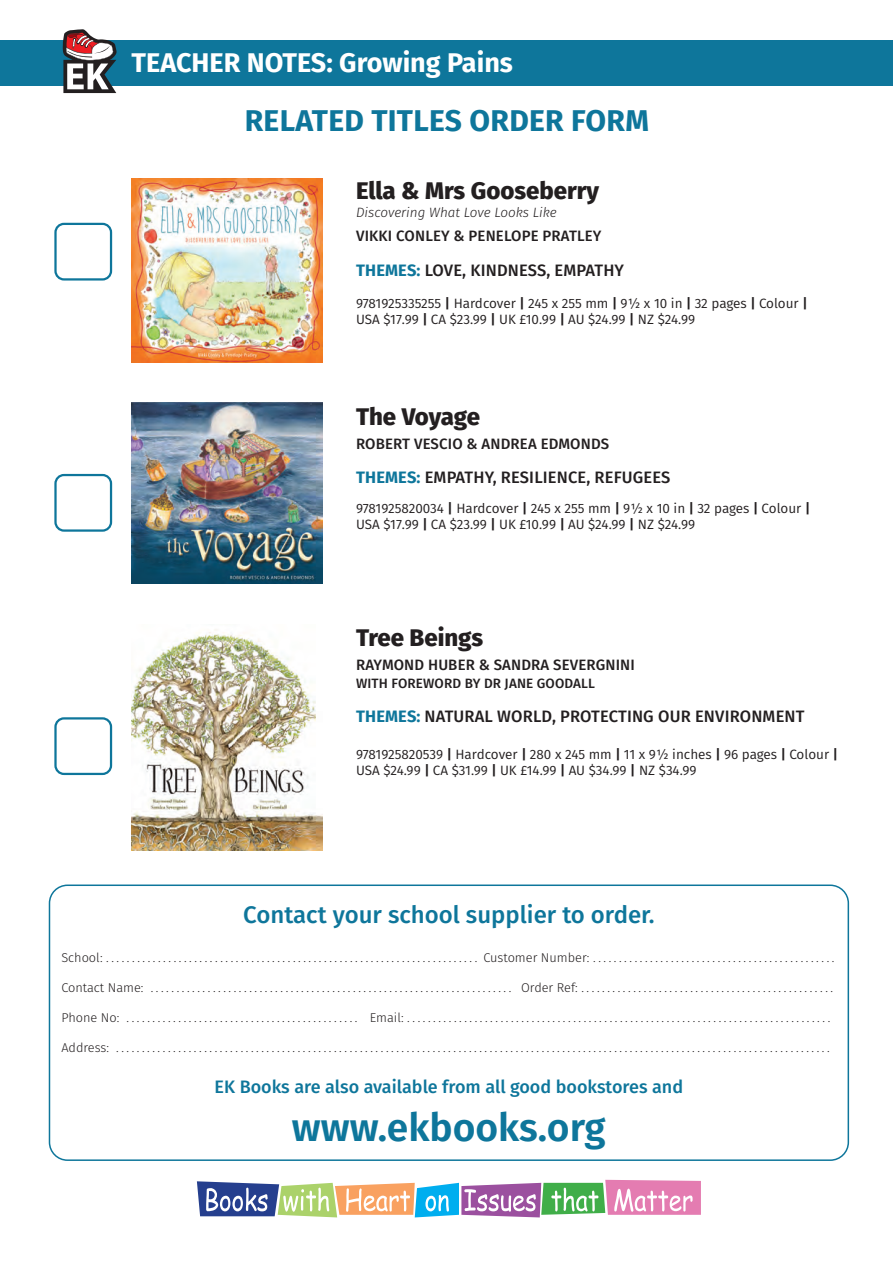
<style>
.page{position:relative;width:893px;height:1263px;background:#fff}
.page>*{position:absolute;margin:0;border:0;box-sizing:border-box;transform-origin:0 0}
.t1{font:600 39px "Fira Sans";color:#0e769b}
.t2{font:700 30px "Fira Sans";letter-spacing:.01em;color:#0e769b}
.t3{font:700 27px "Fira Sans";color:#fff}
.t4{font:800 24px "Fira Sans";color:#231f20}
.t5{font:500 24px "Fira Sans";color:#0e769b}
.t6{font:500 18px "Fira Sans";color:#0e769b}
.t7{font:500 16.5px "Fira Sans";letter-spacing:.01em;color:#231f20}
.t8{font:500 15px "Fira Sans";letter-spacing:.01em;color:#231f20}
.t9{font:13.5px/16.5px "Fira Sans";color:#231f20}
.t10{font:italic 300 13.5px "Fira Sans";color:#231f20}
.t11{font:500 13.5px "Fira Sans";letter-spacing:.01em;color:#231f20}
.t12{font:300 12.75px "Fira Sans";color:#231f20}
.s1{font-weight:700;color:#0e769b}
.s2{font-weight:600}
</style>
<div class="page">
<div style="left:49px;top:884px;width:800px;height:277px;border:2px solid #0e769b;border-radius:18px"></div>
<svg style="left:197px;top:1180px;width:504px;height:37px"></svg>
<div style="left:54px;top:223px;width:58px;height:58px;border:2px solid #0e769b;border-radius:9px"></div>
<div style="left:54px;top:474px;width:58px;height:58px;border:2px solid #0e769b;border-radius:9px"></div>
<div style="left:54px;top:717px;width:58px;height:58px;border:2px solid #0e769b;border-radius:9px"></div>
<div style="left:0;top:40px;width:893px;height:46px;background:#0e769b"></div>
<svg style="left:63px;top:29px;width:54px;height:64px"></svg>
<img style="left:132px;top:629px;width:191px;height:221px">
<img style="left:132px;top:179px;width:191px;height:183px">
<img style="left:132px;top:403px;width:191px;height:180px">
<h3 class="t3" style="left:132px;top:40px;width:383px">TEACHER NOTES: Growing Pains</h3>
<h2 class="t2" style="left:245px;top:96px;width:406px">RELATED TITLES ORDER FORM</h2>
<h3 class="t4" style="left:356px;top:170px;width:245px">Ella &amp; Mrs Gooseberry</h3>
<p class="t10" style="left:356px;top:203px;width:202px">Discovering What Love Looks Like</p>
<p class="t8" style="left:356px;top:224px;width:247px">VIKKI CONLEY &amp; PENELOPE PRATLEY</p>
<p class="t7" style="left:356px;top:257px;width:269px"><span class="s1">THEMES:</span> LOVE, KINDNESS, EMPATHY</p>
<p class="t9" style="left:356px;top:294px;width:453px">9781925335255 <span class="s2">|</span> Hardcover <span class="s2">|</span> 245 x 255 mm <span class="s2">|</span> 9½ x 10 in <span class="s2">|</span> 32 pages <span class="s2">|</span> Colour <span class="s2">|<br></span>USA $17.99 <span class="s2">|</span> CA $23.99 <span class="s2">|</span> UK £10.99 <span class="s2">|</span> AU $24.99 <span class="s2">|</span> NZ $24.99</p>
<h3 class="t4" style="left:356px;top:396px;width:125px">The Voyage</h3>
<p class="t8" style="left:356px;top:432px;width:255px">ROBERT VESCIO &amp; ANDREA EDMONDS</p>
<p class="t7" style="left:356px;top:464px;width:316px"><span class="s1">THEMES:</span> EMPATHY, RESILIENCE, REFUGEES</p>
<p class="t9" style="left:356px;top:499px;width:456px">9781925820034 <span class="s2">|</span> Hardcover <span class="s2">|</span> 245 x 255 mm <span class="s2">|</span> 9½ x 10 in <span class="s2">|</span> 32 pages <span class="s2">|</span> Colour <span class="s2">|<br></span>USA $17.99 <span class="s2">|</span> CA $23.99 <span class="s2">|</span> UK £10.99 <span class="s2">|</span> AU $24.99 <span class="s2">|</span> NZ $24.99</p>
<h3 class="t4" style="left:356px;top:617px;width:129px">Tree Beings</h3>
<p class="t8" style="left:356px;top:653px;width:280px">RAYMOND HUBER &amp; SANDRA SEVERGNINI</p>
<p class="t11" style="left:356px;top:673px;width:240px">WITH FOREWORD BY DR JANE GOODALL</p>
<p class="t7" style="left:356px;top:703px;width:450px"><span class="s1">THEMES:</span> NATURAL WORLD, PROTECTING OUR ENVIRONMENT</p>
<p class="t9" style="left:356px;top:745px;width:483px">9781925820539 <span class="s2">|</span> Hardcover <span class="s2">|</span> 280 x 245 mm <span class="s2">|</span> 11 x 9½ inches <span class="s2">|</span> 96 pages <span class="s2">|</span> Colour <span class="s2">|<br></span>USA $24.99 <span class="s2">|</span> CA $31.99 <span class="s2">|</span> UK £14.99 <span class="s2">|</span> AU $34.99 <span class="s2">|</span> NZ $34.99</p>
<h3 class="t5" style="left:243px;top:896px;width:413px">Contact your school supplier to order.</h3>
<p class="t12" style="left:61px;top:948px;width:775px">School: ........................................................................ Customer Number: ...............................................</p>
<p class="t12" style="left:61px;top:978px;width:773px">Contact Name: ...................................................................... Order Ref: .................................................</p>
<p class="t12" style="left:61px;top:1008px;width:770px">Phone No: ............................................. Email: ..................................................................................</p>
<p class="t12" style="left:61px;top:1038px;width:770px">Address: ..........................................................................................................................................</p>
<h3 class="t6" style="left:215px;top:1072px;width:470px">EK Books are also available from all good bookstores and</h3>
<h1 class="t1" style="left:292px;top:1095px;width:315px">www.ekbooks.org</h1>
</div>
